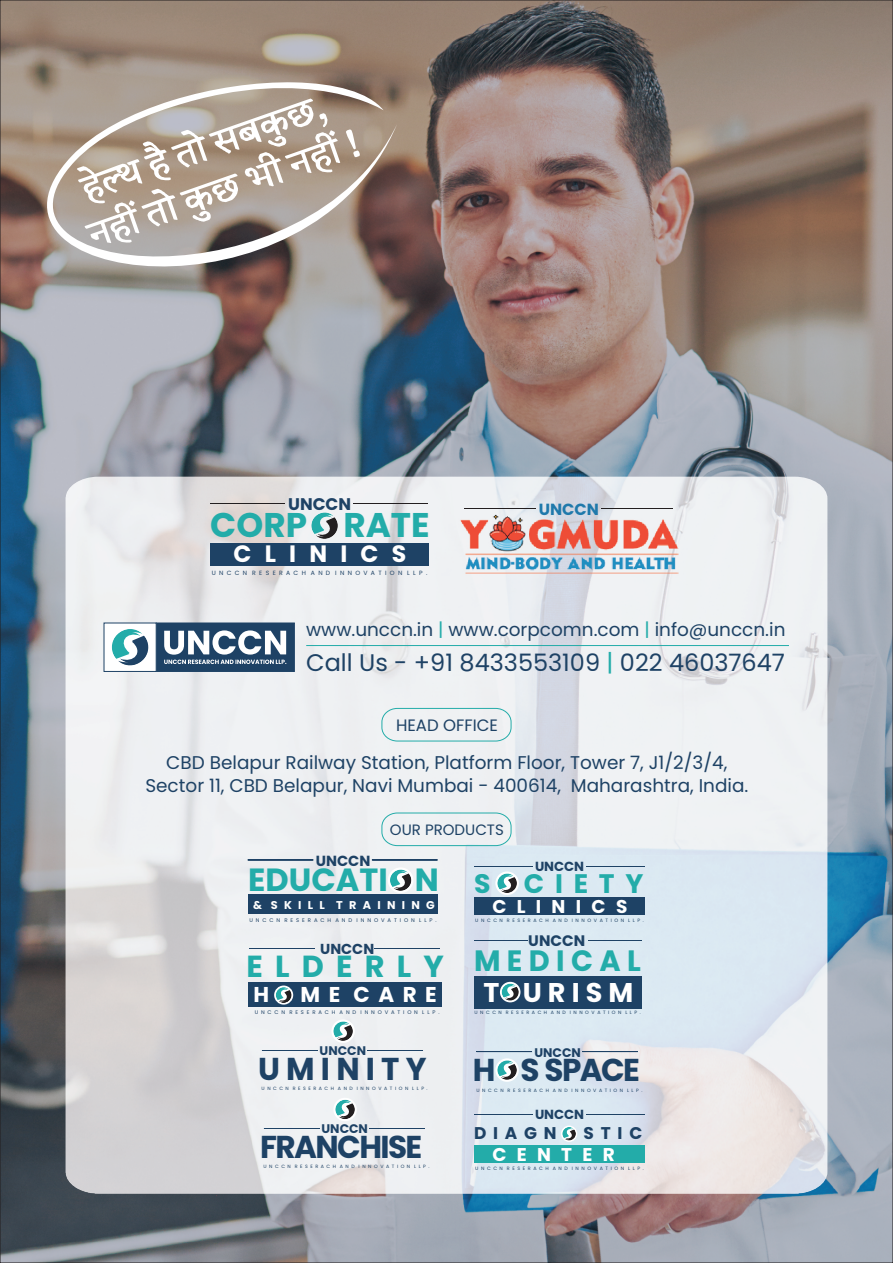
<style>
.page{position:relative;width:893px;height:1263px;background:#fff}
.page>*{position:absolute;margin:0;border:0;box-sizing:border-box;transform-origin:0 0}
.t1{font:700 34.2px "Poppins";color:#23aca9}
.t2{font:700 32.1px "Poppins";color:#23aca9}
.t3{font:700 31.65px "Poppins";letter-spacing:-.05em;color:#1e4265}
.t4{font:700 31.65px "Poppins";letter-spacing:.2em;color:#1e4265}
.t5{font:700 30.45px "Poppins";letter-spacing:.4em;color:#23aca9}
.t6{font:700 29.4px "Poppins";letter-spacing:.22em;color:#23aca9}
.t7{font:700 27px "Poppins";letter-spacing:.225em;color:#fff}
.t8{font:700 26.85px "Poppins";letter-spacing:.4em;color:#23aca9}
.t9{font:24px "Poppins";color:#1e4265}
.t10{font:700 23.7px "Poppins";letter-spacing:.56em;color:#fff}
.t11{font:700 21.45px "Poppins";letter-spacing:.4em;color:#fff}
.t12{font:18.45px/22.8px "Poppins";color:#1e4265;text-align:center}
.t13{font:700 18.45px "Poppins";letter-spacing:.56em;color:#fff}
.t14{font:700 16.95px "Poppins";letter-spacing:.4em;color:#1e4265}
.t15{font:700 16.8px "Poppins";color:#1e4265}
.t16{font:16.5px "Poppins";color:#1e4265}
.t17{font:700 16.2px "Poppins";color:#1f79ab}
.t18{font:700 15.15px "Poppins";color:#1e4265}
.t19{font:15px "Poppins";color:#1e4265}
.t20{font:700 14.7px "Poppins";color:#1e4265}
.t21{font:700 14.4px "Poppins";color:#1e4265}
.t22{font:700 13.2px "Poppins";color:#1e4265}
.t23{font:700 12.45px "Poppins";color:#1e4265}
.t24{font:700 11.25px "Poppins";letter-spacing:.56em;color:#fff}
.t25{font:6.15px "Poppins";letter-spacing:.545em;color:#1e4265}
.t26{font:5.25px "Poppins";letter-spacing:.545em;color:#1e4265}
.t27{font:4.8px "Poppins";letter-spacing:.545em;color:#1e4265}
.t28{font:4.65px "Poppins";letter-spacing:.545em;color:#1e4265}
.s1{color:#23aca9}
</style>
<div class="page">
<img style="left:2px;top:2px;width:889px;height:1259px">
<svg style="left:0;top:62px;width:397px;height:271px;background:#9f918a"></svg>
<svg style="left:346px;top:129px;width:14px;height:28px"></svg>
<svg style="left:77px;top:99px;width:263px;height:144px"></svg>
<img style="left:66px;top:477px;width:761px;height:717px">
<hr style="left:306px;top:645px;width:483px;height:1px;background:#23aca9">
<svg style="left:104px;top:623px;width:191px;height:49px"></svg>
<hr style="left:248px;top:860px;width:65px;height:1px;background:#1e4265">
<hr style="left:248px;top:859px;width:65px;height:1px;background:#1e4265">
<hr style="left:372px;top:860px;width:65px;height:1px;background:#1e4265">
<hr style="left:372px;top:859px;width:65px;height:1px;background:#1e4265">
<div style="left:248px;top:894px;width:190px;height:20px;background:#1e4265"></div>
<div style="left:474px;top:976px;width:167px;height:32px;background:#1e4265"></div>
<hr style="left:474px;top:940px;width:53px;height:1px;background:#1e4265">
<hr style="left:588px;top:940px;width:53px;height:1px;background:#1e4265">
<svg style="left:382px;top:708px;width:129px;height:33px"></svg>
<svg style="left:382px;top:813px;width:129px;height:33px"></svg>
<svg style="left:495px;top:1058px;width:24px;height:24px"></svg>
<svg style="left:497px;top:1060px;width:20px;height:20px"></svg>
<svg style="left:477px;top:1052px;width:55px;height:1px"></svg>
<svg style="left:582px;top:1052px;width:56px;height:1px"></svg>
<div style="left:333px;top:1098px;width:24px;height:23px;background:#fff;border-radius:50%"></div>
<svg style="left:335px;top:1100px;width:20px;height:19px"></svg>
<svg style="left:264px;top:1128px;width:55px;height:1px"></svg>
<svg style="left:369px;top:1128px;width:56px;height:1px"></svg>
<div style="left:331px;top:1019px;width:24px;height:24px;background:#fff;border-radius:50%"></div>
<svg style="left:333px;top:1021px;width:20px;height:20px"></svg>
<svg style="left:262px;top:1050px;width:55px;height:1px"></svg>
<svg style="left:368px;top:1050px;width:55px;height:1px"></svg>
<svg style="left:500px;top:982px;width:20px;height:20px"></svg>
<svg style="left:502px;top:983px;width:17px;height:18px"></svg>
<div style="left:248px;top:982px;width:193px;height:25px;background:#1e4265"></div>
<hr style="left:249px;top:948px;width:66px;height:1px;background:#1e4265">
<hr style="left:375px;top:948px;width:65px;height:1px;background:#1e4265">
<svg style="left:274px;top:985px;width:19px;height:19px"></svg>
<svg style="left:276px;top:987px;width:16px;height:16px"></svg>
<div style="left:388px;top:867px;width:25px;height:26px;background:#fff;border-radius:50%"></div>
<svg style="left:390px;top:869px;width:21px;height:22px"></svg>
<hr style="left:474px;top:866px;width:58px;height:1px;background:#1e4265">
<hr style="left:586px;top:866px;width:58px;height:1px;background:#1e4265">
<div style="left:474px;top:897px;width:171px;height:18px;background:#1e4265"></div>
<svg style="left:495px;top:871px;width:24px;height:24px"></svg>
<svg style="left:497px;top:873px;width:20px;height:20px"></svg>
<hr style="left:474px;top:1114px;width:58px;height:1px;background:#1e4265">
<hr style="left:586px;top:1114px;width:58px;height:1px;background:#1e4265">
<div style="left:474px;top:1145px;width:171px;height:18px;background:#23aca9"></div>
<svg style="left:561px;top:1125px;width:16px;height:17px"></svg>
<svg style="left:562px;top:1127px;width:14px;height:13px"></svg>
<svg style="left:311px;top:512px;width:27px;height:27px"></svg>
<div style="left:210px;top:543px;width:219px;height:23px;background:#1e4265"></div>
<img style="left:454px;top:497px;width:229px;height:94px">
<p class="t15" style="left:288px;top:492px;width:64px">UNCCN</p>
<p class="t10" style="left:234px;top:537px;width:174px">CLINICS</p>
<h1 class="t1" style="left:210px;top:501px;width:221px">CORP RATE</h1>
<p class="t25" style="left:212px;top:568px;width:217px">UNCCN RESERACH AND INNOVATION LLP.</p>
<p class="t17" style="left:539px;top:498px;width:62px">UNCCN</p>
<p class="t12" style="left:306px;top:618px;width:481px">www.unccn.in <span class="s1">|</span> www.corpcomn.com <span class="s1">|</span> info@unccn.in</p>
<h3 class="t9" style="left:306px;top:646px;width:480px">Call Us - +91 8433553109 <span class="s1">|</span> 022 46037647</h3>
<p class="t16" style="left:396px;top:713px;width:103px">HEAD OFFICE</p>
<p class="t12" style="left:145px;top:751px;width:604px">CBD Belapur Railway Station, Platform Floor, Tower 7, J1/2/3/4,<br>Sector 11, CBD Belapur, Navi Mumbai - 400614, Maharashtra, India.</p>
<p class="t19" style="left:390px;top:819px;width:115px">OUR PRODUCTS</p>
<p class="t20" style="left:316px;top:850px;width:56px">UNCCN</p>
<h2 class="t2" style="left:248px;top:857px;width:192px">EDUCATI N</h2>
<p class="t26" style="left:249px;top:917px;width:189px">UNCCN RESERACH AND INNOVATION LLP.</p>
<p class="t24" style="left:253px;top:897px;width:183px">&amp; SKILL TRAINING</p>
<p class="t21" style="left:320px;top:939px;width:55px">UNCCN</p>
<h3 class="t5" style="left:246px;top:945px;width:199px">ELDERLY</h3>
<p class="t11" style="left:253px;top:980px;width:17px">H</p>
<p class="t11" style="left:300px;top:980px;width:138px">ME CARE</p>
<p class="t26" style="left:255px;top:1009px;width:186px">UNCCN RESERACH AND INNOVATION LLP.</p>
<p class="t23" style="left:320px;top:1042px;width:48px">UNCCN</p>
<h3 class="t4" style="left:258px;top:1046px;width:170px">UMINITY</h3>
<p class="t28" style="left:262px;top:1085px;width:168px">UNCCN RESERACH AND INNOVATION LLP.</p>
<p class="t23" style="left:321px;top:1120px;width:48px">UNCCN</p>
<h3 class="t3" style="left:260px;top:1124px;width:164px">FRANCHISE</h3>
<p class="t28" style="left:264px;top:1163px;width:168px">UNCCN RESERACH AND INNOVATION LLP.</p>
<p class="t22" style="left:535px;top:857px;width:51px">UNCCN</p>
<h3 class="t8" style="left:474px;top:865px;width:171px">S CIETY</h3>
<p class="t27" style="left:475px;top:917px;width:170px">UNCCN RESERACH AND INNOVATION LLP.</p>
<p class="t13" style="left:492px;top:893px;width:137px">CLINICS</p>
<p class="t18" style="left:528px;top:930px;width:58px">UNCCN</p>
<h3 class="t7" style="left:483px;top:973px;width:151px">T URISM</h3>
<p class="t28" style="left:474px;top:1009px;width:168px">UNCCN RESERACH AND INNOVATION LLP.</p>
<h3 class="t6" style="left:474px;top:940px;width:168px">MEDICAL</h3>
<p class="t23" style="left:534px;top:1044px;width:48px">UNCCN</p>
<h3 class="t3" style="left:473px;top:1048px;width:169px">H S SPACE</h3>
<p class="t28" style="left:476px;top:1087px;width:168px">UNCCN RESERACH AND INNOVATION LLP.</p>
<p class="t22" style="left:535px;top:1105px;width:51px">UNCCN</p>
<p class="t14" style="left:474px;top:1121px;width:170px">DIAGNOSTIC</p>
<p class="t27" style="left:475px;top:1165px;width:170px">UNCCN RESERACH AND INNOVATION LLP.</p>
<p class="t13" style="left:492px;top:1141px;width:124px">CENTER</p>
</div>
